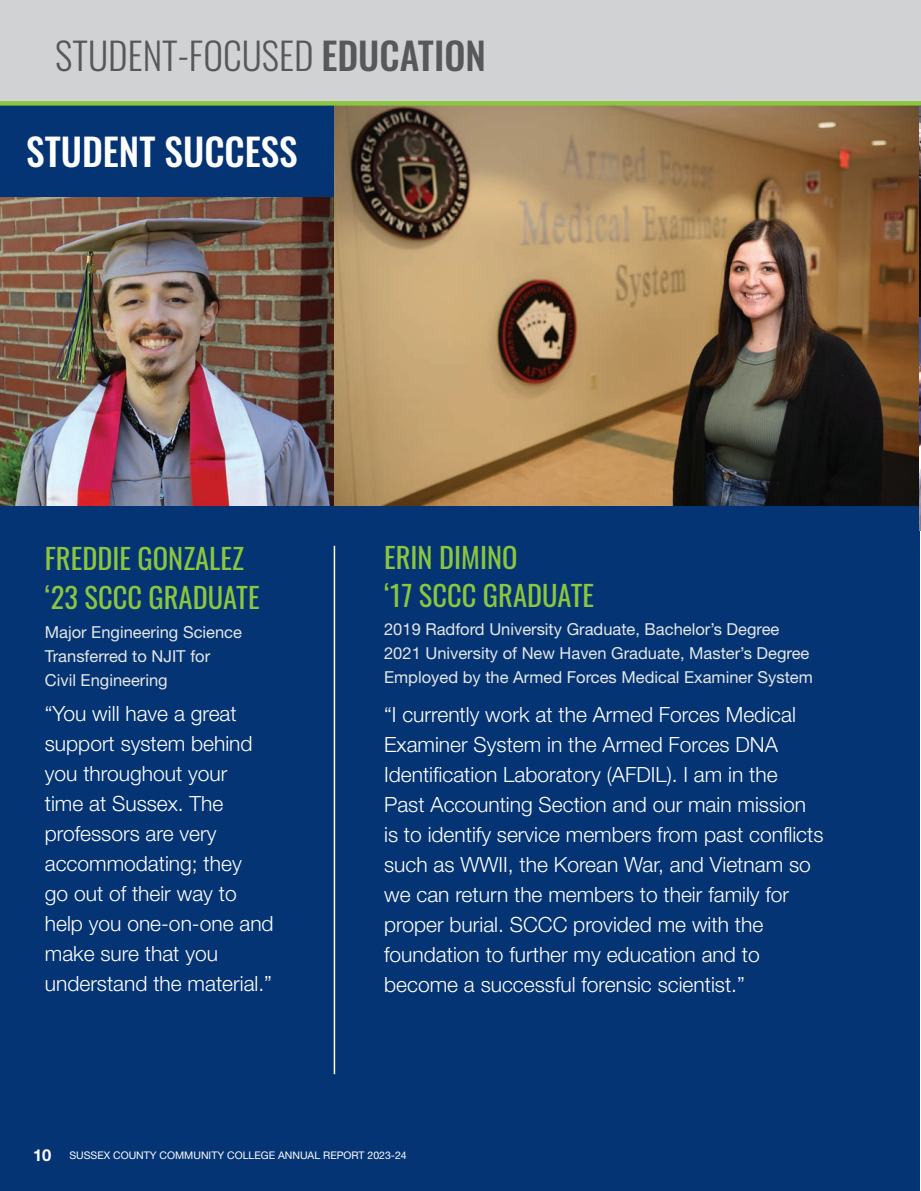
<style>
.page{position:relative;width:921px;height:1191px;background:#fff}
.page>*{position:absolute;margin:0;border:0;box-sizing:border-box;transform-origin:0 0}
.Heading_24_pt{font:300 37.5px "Oswald";color:#57585a}
.Heading_24_pt-2{font:500 37.5px "Oswald";color:#fff}
.Heading_Sub{font:28.5px/37.5px "Oswald";color:#8bc63e}
.Body_Text{font:300 21px/30px "Helvetica Neue LT Std";color:#fff}
.Body_Text-2{font:16.5px/24px "Helvetica Neue LT Std";color:#e5e8e7}
.t1{font:700 16.5px "Helvetica Neue LT Std";color:#fff}
.t2{font:10.5px "Helvetica Neue LT Std";color:#fff}
.s1{font-weight:500}
</style>
<div class="page">
<div style="left:0;top:496px;width:919px;height:695px;background:#053474"></div>
<div style="left:0;top:103px;width:334px;height:402px;background:#053474"></div>
<img style="left:0;top:198px;width:334px;height:307px">
<img style="left:334px;top:106px;width:585px;height:399px">
<div style="left:0;top:0;width:921px;height:103px;background:#d1d2d4"></div>
<img style="left:919px;top:106px;width:2px;height:424px">
<div style="left:0;top:101px;width:921px;height:5px;background:#8bc63e"></div>
<hr style="left:334px;top:546px;width:1px;height:528px;background:#fff">
<p class="Heading_24_pt" style="left:55px;top:22px;width:432px">STUDENT-FOCUSED <span class="s1">EDUCATION</span></p>
<p class="Heading_24_pt-2" style="left:26px;top:132px;width:273px">STUDENT SUCCESS</p>
<p class="Heading_Sub" style="left:45px;top:537px;width:201px">FREDDIE GONZALEZ</p>
<p class="Heading_Sub" style="left:45px;top:576px;width:216px">‘23 SCCC GRADUATE</p>
<p class="Body_Text-2" style="left:45px;top:620px;width:199px">Major Engineering Science<br>Transferred to NJIT for<br>Civil Engineering</p>
<p class="Body_Text" style="left:45px;top:698px;width:230px">“You will have a great support system behind you throughout your<br>time at Sussex. The professors are very accommodating; they<br>go out of their way to help you one-on-one and make sure that you understand the material.”</p>
<p class="Heading_Sub" style="left:384px;top:536px;width:211px">ERIN DIMINO<br>‘17 SCCC GRADUATE</p>
<p class="Body_Text-2" style="left:384px;top:617px;width:427px">2019 Radford University Graduate, Bachelor’s Degree<br>2021 University of New Haven Graduate, Master’s Degree</p>
<p class="Body_Text-2" style="left:384px;top:665px;width:430px">Employed by the Armed Forces Medical Examiner System</p>
<p class="Body_Text" style="left:384px;top:698px;width:441px">“I currently work at the Armed Forces Medical Examiner System in the Armed Forces DNA Identification Laboratory (AFDIL). I am in the<br>Past Accounting Section and our main mission is to identify service members from past conflicts such as WWII, the Korean War, and Vietnam so we can return the members to their family for proper burial. SCCC provided me with the foundation to further my education and to become a successful forensic scientist.”</p>
<p class="t1" style="left:33px;top:1144px;width:20px">10</p>
<p class="t2" style="left:69px;top:1149px;width:339px">SUSSEX COUNTY COMMUNITY COLLEGE ANNUAL REPORT 2023-24</p>
</div>
